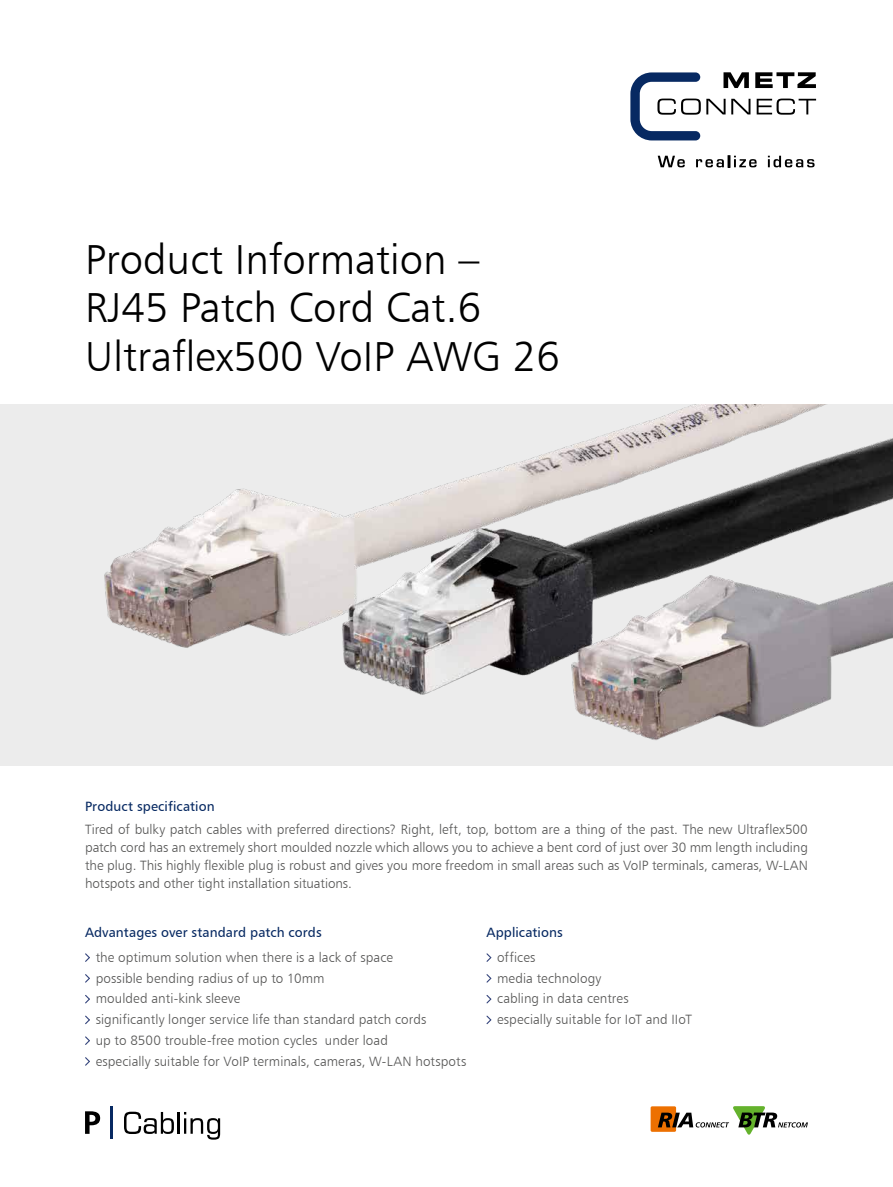
<style>
.page{position:relative;width:893px;height:1187px;background:#fff}
.page>*{position:absolute;margin:0;border:0;box-sizing:border-box;transform-origin:0 0}
.t1{font:42px/48px "Humanist 777 BT Light B";color:#000}
.t2{font:13.5px/20.7px "Humanist 777 BT Light B";letter-spacing:.005em;color:#565655}
.t3{font:13.5px "Humanist 777 BT Roman B";letter-spacing:.005em;color:#072962}
</style>
<div class="page">
<svg style="left:85px;top:953px;width:5px;height:9px"></svg>
<svg style="left:85px;top:974px;width:5px;height:9px"></svg>
<svg style="left:85px;top:995px;width:5px;height:9px"></svg>
<svg style="left:85px;top:1015px;width:5px;height:10px"></svg>
<svg style="left:85px;top:1036px;width:5px;height:9px"></svg>
<svg style="left:85px;top:1057px;width:5px;height:9px"></svg>
<svg style="left:486px;top:953px;width:6px;height:9px"></svg>
<svg style="left:486px;top:974px;width:6px;height:9px"></svg>
<svg style="left:486px;top:995px;width:6px;height:9px"></svg>
<svg style="left:486px;top:1015px;width:6px;height:10px"></svg>
<svg style="left:658px;top:156px;width:27px;height:11px"></svg>
<svg style="left:768px;top:156px;width:47px;height:11px"></svg>
<svg style="left:630px;top:72px;width:186px;height:68px"></svg>
<svg style="left:696px;top:156px;width:61px;height:11px"></svg>
<div style="left:651px;top:1106px;width:25px;height:25px;background:#ed7000;border-radius:2px"></div>
<svg style="left:658px;top:1106px;width:150px;height:28px"></svg>
<svg style="left:85px;top:1111px;width:15px;height:22px"></svg>
<svg style="left:124px;top:1111px;width:50px;height:22px"></svg>
<hr style="left:178px;top:1111px;width:2px;height:22px;background:#000">
<svg style="left:184px;top:1112px;width:36px;height:27px"></svg>
<hr style="left:110px;top:1106px;width:3px;height:32px;background:#072962">
<div style="left:0;top:404px;width:893px;height:361px;background:#ececec"></div>
<img style="left:104px;top:404px;width:789px;height:336px">
<h1 class="t1" style="left:85px;top:239px;width:476px">Product Information –<br>RJ45 Patch Cord Cat.6<br>Ultraflex500 VoIP AWG 26</h1>
<p class="t3" style="left:85px;top:801px;width:131px">Product specification</p>
<p class="t2" style="left:85px;top:821px;width:724px;line-height:18px;text-align:justify">Tired of bulky patch cables with preferred directions? Right, left, top, bottom are a thing of the past. The new Ultraflex500 patch cord has an extremely short moulded nozzle which allows you to achieve a bent cord of just over 30 mm length including the plug. This highly flexible plug is robust and gives you more freedom in small areas such as VoIP terminals, cameras, W-LAN hotspots and other tight installation situations.</p>
<p class="t3" style="left:85px;top:926px;width:238px">Advantages over standard patch cords</p>
<p class="t2" style="left:96px;top:947px;width:372px">the optimum solution when there is a lack of space<br>possible bending radius of up to 10mm<br>moulded anti-kink sleeve<br>significantly longer service life than standard patch cords<br>up to 8500 trouble-free motion cycles under load<br>especially suitable for VoIP terminals, cameras, W-LAN hotspots</p>
<p class="t3" style="left:486px;top:926px;width:78px">Applications</p>
<p class="t2" style="left:497px;top:947px;width:196px">offices<br>media technology<br>cabling in data centres<br>especially suitable for IoT and IIoT</p>
</div>
